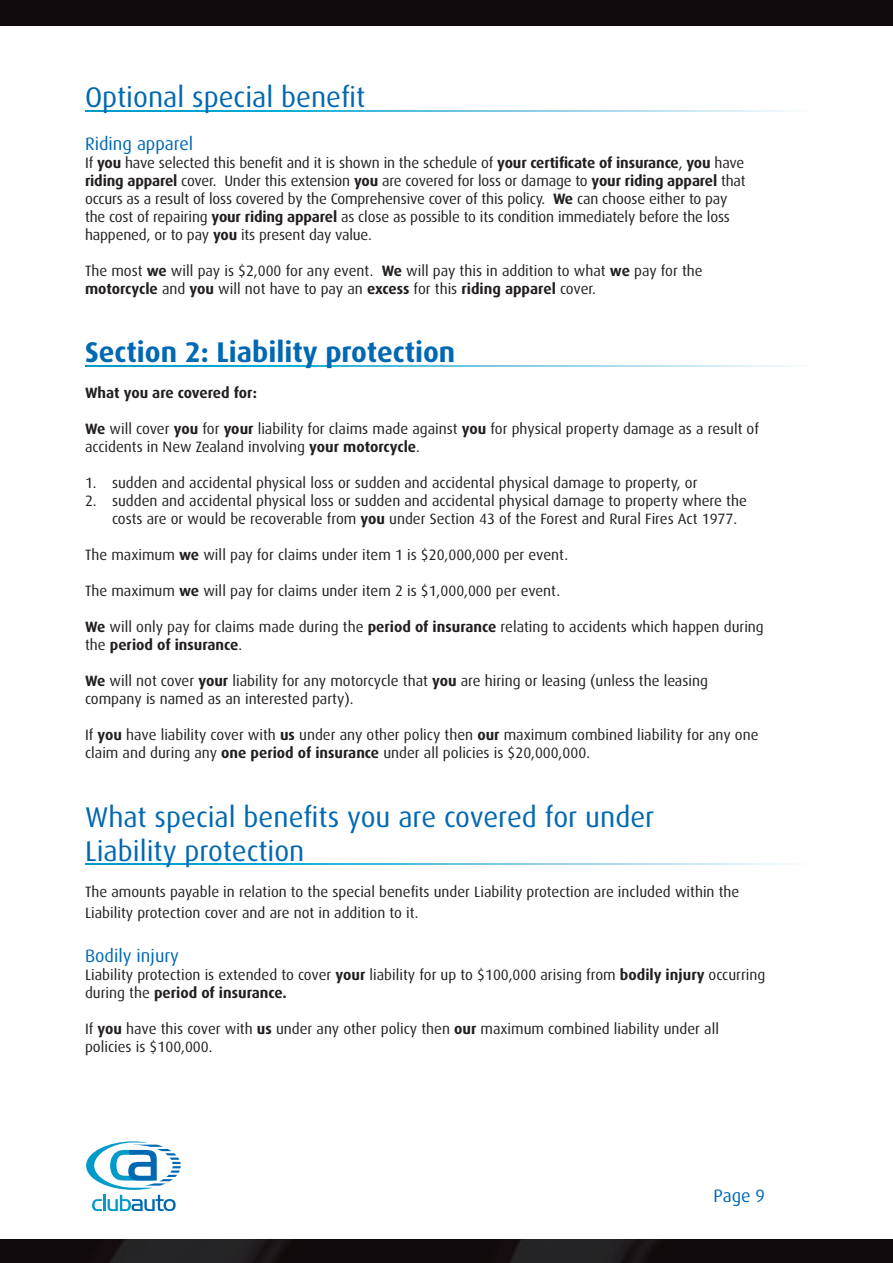
<style>
.page{position:relative;width:893px;height:1263px;background:#110a0c}
.page>*{position:absolute;margin:0;border:0;box-sizing:border-box;transform-origin:0 0}
.t1{font:28.5px/34.2px "Dax";color:#0168b3}
.t2{font:700 28.5px "Dax";color:#0168b3}
.t3{font:18px "Dax";color:#0168b3}
.t4{font:15px/18px "Dax";color:#231f20}
.t5{font:700 15px "Dax";letter-spacing:-.01em;color:#231f20}
.s1{font-weight:700}
</style>
<div class="page">
<img style="left:0;top:1238px;width:893px;height:25px">
<div style="left:0;top:26px;width:893px;height:1212px;background:#fff"></div>
<svg style="left:86px;top:1141px;width:95px;height:71px"></svg>
<svg style="left:85px;top:111px;width:704px;height:1px"></svg>
<svg style="left:85px;top:366px;width:704px;height:1px"></svg>
<svg style="left:85px;top:863px;width:704px;height:1px"></svg>
<p class="t1" style="left:85px;top:80px;width:282px">Optional special benefit</p>
<p class="t3" style="left:85px;top:133px;width:110px">Riding apparel</p>
<p class="t4" style="left:85px;top:154px;width:662px">If <span class="s1">you</span> have selected this benefit and it is shown in the schedule of <span class="s1">your certificate of insurance</span>, <span class="s1">you</span> have <span class="s1">riding apparel</span> cover. Under this extension <span class="s1">you</span> are covered for loss or damage to <span class="s1">your riding apparel</span> that occurs as a result of loss covered by the Comprehensive cover of this policy. <span class="s1">We</span> can choose either to pay the cost of repairing <span class="s1">your riding apparel</span> as close as possible to its condition immediately before the loss happened, or to pay <span class="s1">you</span> its present day value.</p>
<p class="t4" style="left:85px;top:262px;width:619px">The most <span class="s1">we</span> will pay is $2,000 for any event. <span class="s1">We</span> will pay this in addition to what <span class="s1">we</span> pay for the <span class="s1">motorcycle</span> and <span class="s1">you</span> will not have to pay an <span class="s1">excess</span> for this <span class="s1">riding apparel</span> cover.</p>
<p class="t2" style="left:85px;top:336px;width:372px">Section 2: Liability protection</p>
<p class="t5" style="left:85px;top:384px;width:174px">What you are covered for:</p>
<p class="t4" style="left:85px;top:420px;width:675px"><span class="s1">We</span> will cover <span class="s1">you</span> for <span class="s1">your</span> liability for claims made against <span class="s1">you</span> for physical property damage as a result of accidents in New Zealand involving <span class="s1">your motorcycle</span>.</p>
<p class="t4" style="left:85px;top:474px;width:614px">1. sudden and accidental physical loss or sudden and accidental physical damage to property, or</p>
<p class="t4" style="left:112px;top:492px;width:636px;text-indent:-27px">2. sudden and accidental physical loss or sudden and accidental physical damage to property where the costs are or would be recoverable from <span class="s1">you</span> under Section 43 of the Forest and Rural Fires Act 1977.</p>
<p class="t4" style="left:85px;top:546px;width:485px">The maximum <span class="s1">we</span> will pay for claims under item 1 is $20,000,000 per event.</p>
<p class="t4" style="left:85px;top:582px;width:477px">The maximum <span class="s1">we</span> will pay for claims under item 2 is $1,000,000 per event.</p>
<p class="t4" style="left:85px;top:618px;width:680px"><span class="s1">We</span> will only pay for claims made during the <span class="s1">period of insurance</span> relating to accidents which happen during the <span class="s1">period of insurance</span>.</p>
<p class="t4" style="left:85px;top:672px;width:624px"><span class="s1">We</span> will not cover <span class="s1">your</span> liability for any motorcycle that <span class="s1">you</span> are hiring or leasing (unless the leasing company is named as an interested party).</p>
<p class="t4" style="left:85px;top:726px;width:675px">If <span class="s1">you</span> have liability cover with <span class="s1">us</span> under any other policy then <span class="s1">our</span> maximum combined liability for any one claim and during any <span class="s1">one period of insurance</span> under all policies is $20,000,000.</p>
<p class="t1" style="left:85px;top:800px;width:571px">What special benefits you are covered for under<br>Liability protection</p>
<p class="t4" style="left:85px;top:881px;width:656px;line-height:21.6px">The amounts payable in relation to the special benefits under Liability protection are included within the<br>Liability protection cover and are not in addition to it.</p>
<p class="t3" style="left:85px;top:945px;width:95px">Bodily injury</p>
<p class="t4" style="left:85px;top:965px;width:682px">Liability protection is extended to cover <span class="s1">your</span> liability for up to $100,000 arising from <span class="s1">bodily injury</span> occurring during the <span class="s1">period of insurance.</span></p>
<p class="t4" style="left:85px;top:1019px;width:636px">If <span class="s1">you</span> have this cover with <span class="s1">us</span> under any other policy then <span class="s1">our</span> maximum combined liability under all policies is $100,000.</p>
<p class="t3" style="left:714px;top:1185px;width:53px">Page 9</p>
</div>
